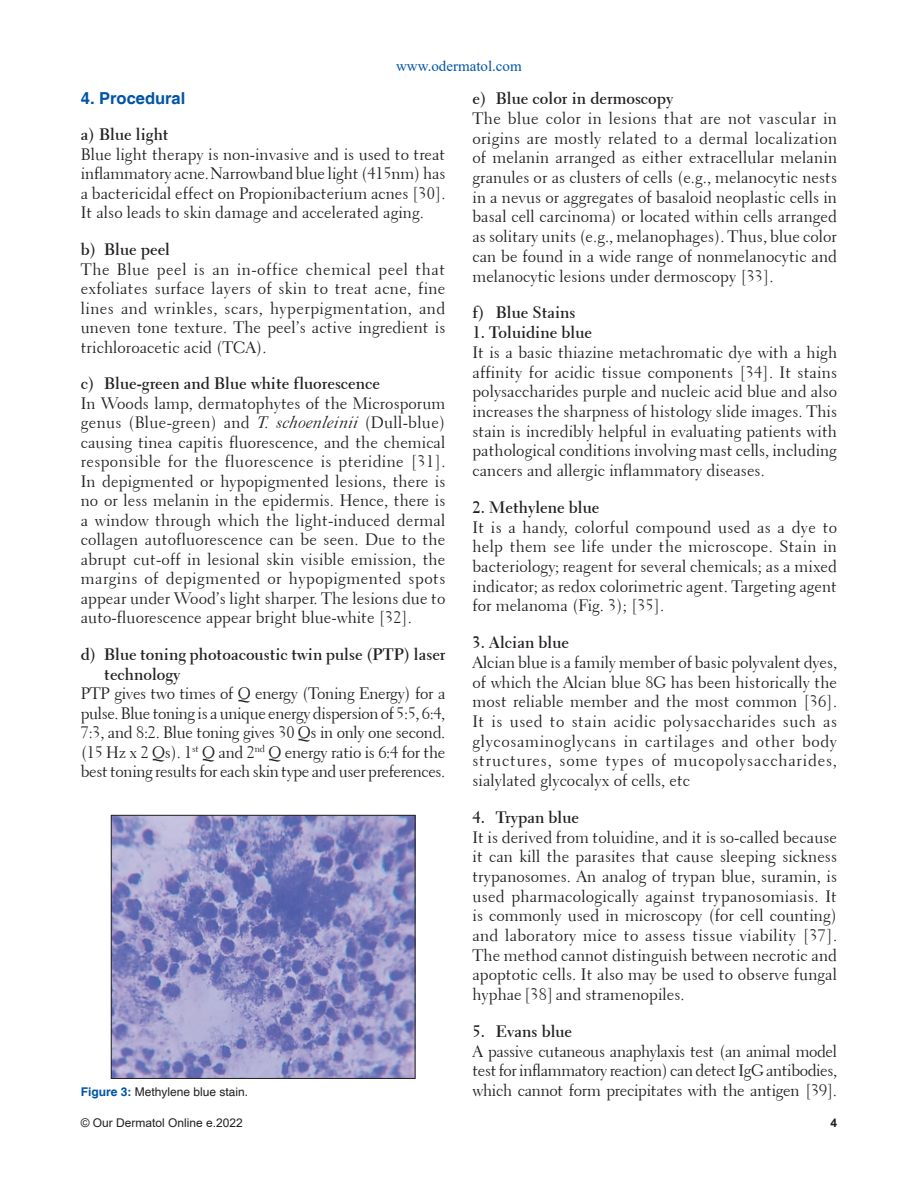
<style>
.page{position:relative;width:918px;height:1188px;background:#fff}
.page>*{position:absolute;margin:0;border:0;box-sizing:border-box;transform-origin:0 0}
.t1{font:16.5px/19.6px "Transitional 521 BT Roman A";color:#231f20;text-align:justify}
.t2{font:16.5px/19.5px "Transitional 521 BT Bold A";color:#231f20}
.t3{font:16.5px/19.6px "Transitional 521 BT Roman A";letter-spacing:-.025em;color:#231f20}
.t4{font:16.5px "Transitional 521 BT Roman A";letter-spacing:-.02em;color:#231f20}
.t5{font:700 16.5px "Helvetica";color:#0154a6}
.t6{font:15px "Times New Roman";color:#0154a6}
.t7{font:12px "Helvetica";color:#231f20}
.t8{font:12px "Arial";color:#231f20}
.t9{font:700 12px "Arial";color:#231f20}
.s1{font-family:"Transitional 521 BT Cursive A";font-style:italic}
.s2{font-weight:700;color:#0154a6}
</style>
<div class="page">
<img style="left:113px;top:817px;width:300px;height:260px">
<div style="left:111px;top:815px;width:304px;height:264px;border:1px solid #231f20"></div>
<p class="t6" style="left:396px;top:58px;width:127px">www.odermatol.com</p>
<p class="t5" style="left:81px;top:89px;width:106px">4. Procedural</p>
<p class="t2" style="left:81px;top:125px;width:89px">a) Blue light</p>
<p class="t1" style="left:81px;top:145px;width:366px">Blue light therapy is non-invasive and is used to treat inflammatory acne.Narrowband blue light (415nm) has a bactericidal effect on Propionibacterium acnes [30].<br>It also leads to skin damage and accelerated aging.</p>
<p class="t2" style="left:81px;top:240px;width:91px">b) Blue peel</p>
<p class="t1" style="left:81px;top:259px;width:366px">The Blue peel is an in-office chemical peel that exfoliates surface layers of skin to treat acne, fine lines and wrinkles, scars, hyperpigmentation, and uneven tone texture. The peel’s active ingredient is trichloroacetic acid (TCA).</p>
<p class="t2" style="left:81px;top:374px;width:301px">c) Blue-green and Blue white fluorescence</p>
<p class="t1" style="left:81px;top:394px;width:366px">In Woods lamp, dermatophytes of the Microsporum genus (Blue-green) and <span class="s1">T. schoenleinii</span> (Dull-blue) causing tinea capitis fluorescence, and the chemical responsible fo r the fluorescence is pteridine [31].<br>In depigmented or hypopigmented lesions, there is no or less melanin in the epidermis. Hence, there is a window through which the light-induced dermal collagen autofluorescence can be seen. Due to the abrupt cut-off in lesional skin visible emission, the margins of depigmented or hypopigmented spots appear under Wood’s light sharper. The lesions due to auto-fluorescence appear bright blu e-white [32].</p>
<p class="t2" style="left:104px;top:645px;width:343px;text-indent:-23px">d) Blue toning photoacoustic twin pulse (PTP) laser technology</p>
<p class="t1" style="left:81px;top:684px;width:366px">PTP gives two times of Q energy (Toning Energy) for a pulse. Blue toning is a unique energy dispersion of 5:5, 6:4, 7:3, and 8:2. Blue toning gives 30 Qs in only one second. (15 Hz x 2 Qs). 1<sup>st</sup> Q and 2<sup>nd</sup> Q energy ratio is 6:4 for the best toning results for each skin type and user preferences.</p>
<p class="t2" style="left:473px;top:89px;width:202px">e) Blue color in dermoscopy</p>
<p class="t1" style="left:473px;top:109px;width:366px">The blue color in lesions that are not vascular in origins are mostly related to a dermal localization of melanin arranged as either extracellular melanin granules or as clusters of cells (e.g., melanocytic nests in a nevus or aggregates of basaloid neoplastic cells in basal cell carcinoma) or located within cells arranged as solitary units (e.g., melanophages). Thus, blue color can be found in a wide range of nonmelanocytic and melanocytic lesions under dermoscopy [33].</p>
<p class="t2" style="left:473px;top:303px;width:105px">f) Blue Stains</p>
<p class="t2" style="left:473px;top:323px;width:121px">1. Toluidine blue</p>
<p class="t1" style="left:473px;top:342px;width:366px">It is a basic thiazine metachromatic dye with a high affinity for acidic tissue components [34]. It stains polysaccharides purple and nucleic acid blue and also increases the sharpness of histology slide images. This stain is incredibly helpful in evaluating patients with pathological conditions involving mast cells, including cancers and allergic inflammatory diseases.</p>
<p class="t2" style="left:473px;top:498px;width:128px">2. Methylene blue</p>
<p class="t1" style="left:473px;top:517px;width:366px">It is a handy, colorful compound used as a dye to help them see life under the microscope. Stain in bacteriology; reagent for several chemicals; as a mixed indicator; as redox colorimetric agent. Targeting agent for melanoma (Fig. 3); [35].</p>
<p class="t2" style="left:473px;top:633px;width:98px">3. Alcian blue</p>
<p class="t1" style="left:473px;top:653px;width:366px">Alcian blue is a family member of basic polyvalent dyes, of which the Alcian blue 8G has been historically the most reliable member and the most common [36].<br>It is used to stain acidic polysaccharides such as glycosaminoglycans in cartilages and other body structures, some types of mucopolysaccharides, sialylated glycocalyx of cells, etc</p>
<p class="t2" style="left:473px;top:808px;width:108px">4. Trypan blue</p>
<p class="t1" style="left:473px;top:827px;width:366px">It is derived from toluidine, and it is so-called because it can kill the parasites that cause sleeping sickness trypanosomes. An analog of trypan blue, suramin, is used pharmacologically against trypanosomiasis. It is commonly used in microscopy (for cell counting) and laboratory mice to assess tissue viability [37].<br>The method cannot distinguish between necrotic and apoptotic cells. It also may be used to observe fungal hyphae [38] and stramenopiles.</p>
<p class="t2" style="left:473px;top:1022px;width:101px">5. Evans blue</p>
<p class="t3" style="left:473px;top:1041px;width:366px">A passive cutaneous anaphylaxis test (an animal model test for inflammatory reaction) can detect IgG antibodies,</p>
<p class="t7" style="left:81px;top:1085px;width:169px"><span class="s2">Figure 3:</span> Methylene blue stain.</p>
<p class="t4" style="left:473px;top:1080px;width:366px">which cannot form precipitates with the antigen [39].</p>
<p class="t8" style="left:81px;top:1116px;width:164px">© Our Dermatol Online e.2022</p>
<p class="t9" style="left:830px;top:1116px;width:8px">4</p>
</div>
